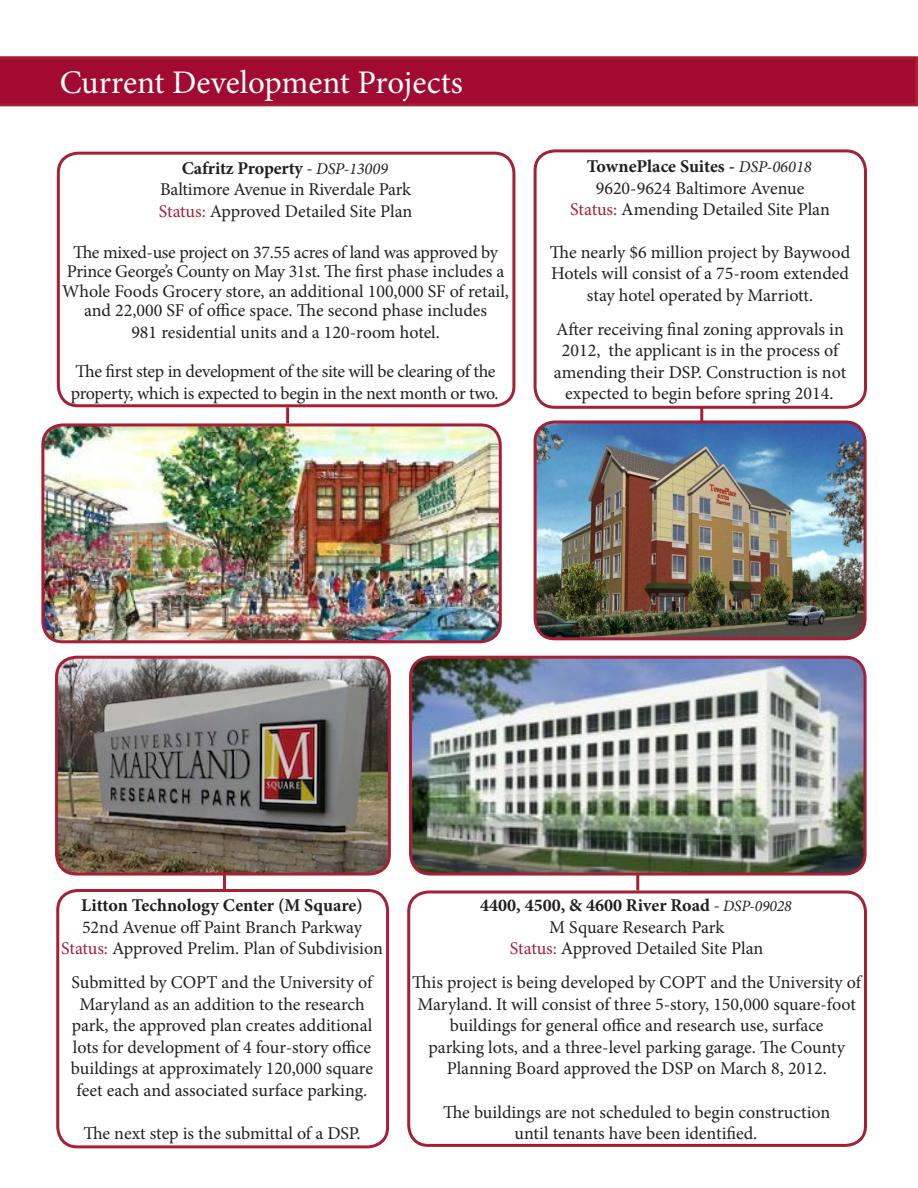
<style>
.page{position:relative;width:918px;height:1188px;background:#fff}
.page>*{position:absolute;margin:0;border:0;box-sizing:border-box;transform-origin:0 0}
.t1{font:33px "Minion Pro";letter-spacing:-.005em;color:#fff}
.t2{font:18px/21.6px "Minion Pro";letter-spacing:-.005em;color:#231f20;text-align:center}
.t3{font:700 18px "Minion Pro";color:#231f20}
.s1{font-weight:400;font-style:italic}
.s2{font-weight:400;font-style:italic;font-size:16.5px}
.s3{color:#a62035}
.s4{font-weight:400;font-style:italic;font-size:15.75px}
</style>
<div class="page">
<img style="left:45px;top:427px;width:455px;height:215px">
<div style="left:41px;top:423px;width:461px;height:220px;border:3px solid #a62035;border-radius:20px"></div>
<img style="left:535px;top:424px;width:329px;height:215px">
<div style="left:534px;top:420px;width:333px;height:220px;border:3px solid #a62035;border-radius:20px"></div>
<img style="left:57px;top:657px;width:331px;height:215px">
<div style="left:55px;top:656px;width:336px;height:220px;border:3px solid #a62035;border-radius:20px"></div>
<img style="left:411px;top:657px;width:452px;height:215px">
<div style="left:409px;top:656px;width:458px;height:220px;border:3px solid #a62035;border-radius:20px"></div>
<div style="left:56px;top:889px;width:333px;height:259px;border:3px solid #a62035;border-radius:20px"></div>
<div style="left:407px;top:891px;width:460px;height:256px;border:3px solid #a62035;border-radius:20px"></div>
<div style="left:57px;top:152px;width:458px;height:255px;border:3px solid #a62035;border-radius:20px"></div>
<div style="left:534px;top:149px;width:333px;height:260px;border:3px solid #a62035;border-radius:20px"></div>
<hr style="left:286px;top:407px;width:3px;height:16px;background:#a62035">
<hr style="left:700px;top:407px;width:3px;height:16px;background:#a62035">
<hr style="left:223px;top:874px;width:3px;height:17px;background:#a62035">
<hr style="left:636px;top:874px;width:3px;height:17px;background:#a62035">
<svg style="left:0;top:56px;width:918px;height:50px;background:#a30d33"></svg>
<p class="t1" style="left:60px;top:61px;width:405px">Current Development Projects</p>
<p class="t3" style="left:182px;top:155px;width:208px">Cafritz Property <span class="s1">-</span> <span class="s2">DSP-13009</span></p>
<p class="t2" style="left:160px;top:179px;width:253px">Baltimore Avenue in Riverdale Park</p>
<p class="t2" style="left:159px;top:200px;width:255px"><span class="s3">Status:</span> Approved Detailed Site Plan</p>
<p class="t2" style="left:62px;top:242px;width:448px;line-height:19.5px">The mixed-use project on 37.55 acres of land was approved by Prince George’s County on May 31st. The first phase includes a Whole Foods Grocery store, an additional 100,000 SF of retail, and 22,000 SF of office space. The second phase includes</p>
<p class="t2" style="left:131px;top:321px;width:310px">981 residential units and a 120-room hotel.</p>
<p class="t2" style="left:71px;top:360px;width:429px;text-align:left">The first step in development of the site will be clearing of the property, which is expected to begin in the next month or two.</p>
<p class="t3" style="left:587px;top:154px;width:226px">TownePlace Suites - <span class="s2">DSP-06018</span></p>
<p class="t2" style="left:596px;top:177px;width:210px">9620-9624 Baltimore Avenue</p>
<p class="t2" style="left:570px;top:199px;width:261px"><span class="s3">Status:</span> Amending Detailed Site Plan</p>
<p class="t2" style="left:550px;top:241px;width:302px">The nearly $6 million project by Baywood<br>Hotels will consist of a 75-room extended stay hotel operated by Marriott.</p>
<p class="t2" style="left:554px;top:318px;width:294px">After receiving final zoning approvals in 2012, the applicant is in the process of amending their DSP. Construction is not expected to begin before spring 2014.</p>
<p class="t3" style="left:81px;top:893px;width:283px">Litton Technology Center (M Square)</p>
<p class="t2" style="left:82px;top:916px;width:281px">52nd Avenue off Paint Branch Parkway</p>
<p class="t2" style="left:61px;top:938px;width:323px"><span class="s3">Status:</span> Approved Prelim. Plan of Subdivision</p>
<p class="t2" style="left:72px;top:972px;width:302px">Submitted by COPT and the University of</p>
<p class="t2" style="left:71px;top:993px;width:304px">Maryland as an addition to the research park, the approved plan creates additional lots for development of 4 four-story office buildings at approximately 120,000 square feet each and associated surface parking.</p>
<p class="t2" style="left:83px;top:1123px;width:279px">The next step is the submittal of a DSP.</p>
<p class="t3" style="left:480px;top:893px;width:313px">4400, 4500, &amp; 4600 River Road <span class="s1">-</span> <span class="s4">DSP-09028</span></p>
<p class="t2" style="left:549px;top:916px;width:177px">M Square Research Park</p>
<p class="t2" style="left:510px;top:938px;width:255px"><span class="s3">Status:</span> Approved Detailed Site Plan</p>
<p class="t2" style="left:412px;top:972px;width:450px;text-align:left">This project is being developed by COPT and the University of<br>Maryland. It will consist of three 5-story, 150,000 square-foot</p>
<p class="t2" style="left:450px;top:1015px;width:375px">buildings for general office and research use, surface</p>
<p class="t2" style="left:428px;top:1036px;width:418px">parking lots, and a three-level parking garage. The County<br>Planning Board approved the DSP on March 8, 2012.</p>
<p class="t2" style="left:443px;top:1101px;width:389px">The buildings are not scheduled to begin construction</p>
<p class="t2" style="left:515px;top:1123px;width:244px">until tenants have been identified.</p>
</div>
